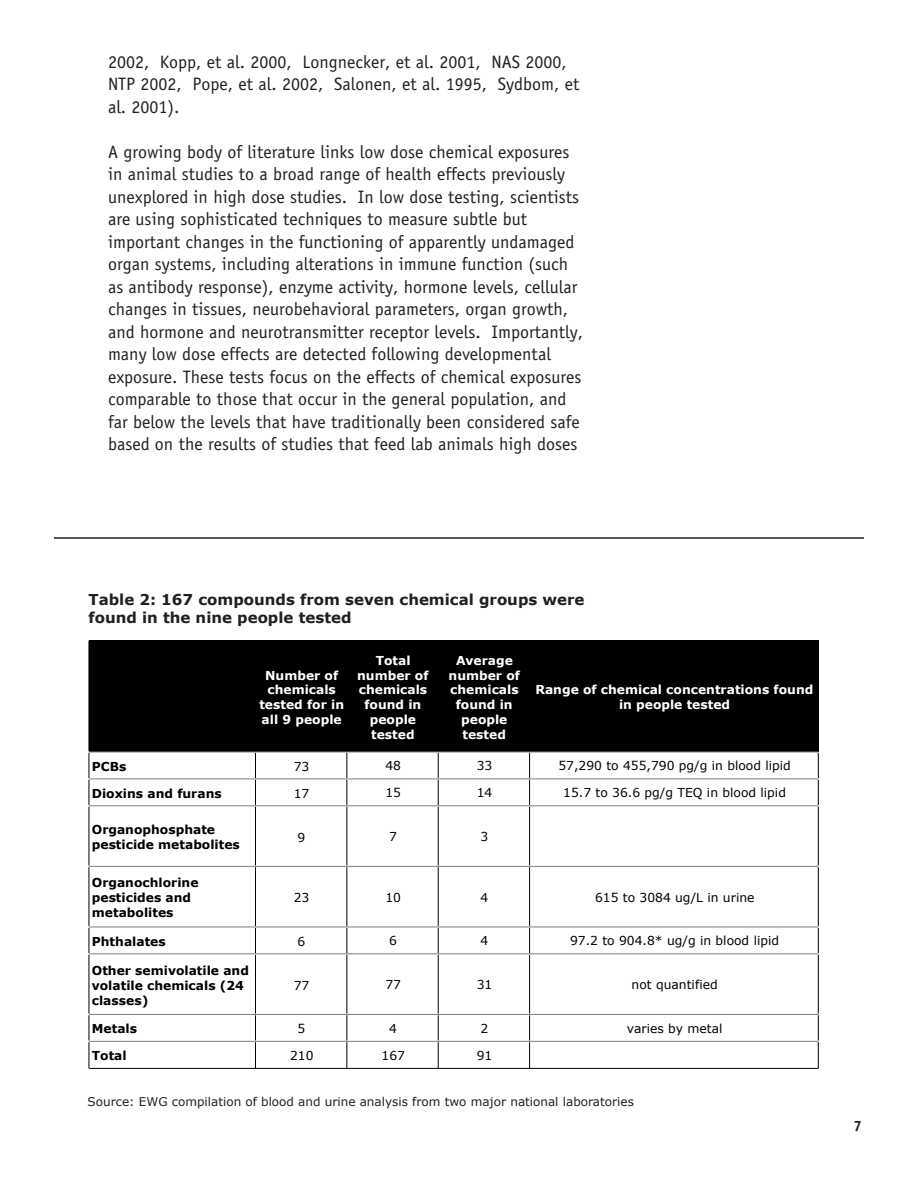
<style>
.page{position:relative;width:918px;height:1188px;background:#fff}
.page>*{position:absolute;margin:0;border:0;box-sizing:border-box;transform-origin:0 0}
.t1{font:18px/22.5px "Officina Sans";color:#231f20}
.t2{font:700 15px/18px "Verdana";color:#231f20}
.t3{font:700 15px "Officina Sans";color:#231f20}
.t4{font:12.3px "Verdana";color:#000}
.t5{font:700 12.3px/14.9px "Verdana";color:#fff;text-align:center}
.t6{font:700 12.3px/14.9px "Verdana";color:#000}
.t7{font:12px "Verdana";color:#231f20}
</style>
<div class="page">
<div style="left:89px;top:641px;width:729px;height:111px;background:#000"></div>
<hr style="left:818px;top:641px;width:1px;height:110px;background:#000">
<svg style="left:89px;top:753px;width:1px;height:52px"></svg>
<svg style="left:255px;top:753px;width:1px;height:52px"></svg>
<svg style="left:347px;top:753px;width:1px;height:52px"></svg>
<svg style="left:438px;top:753px;width:1px;height:52px"></svg>
<svg style="left:529px;top:753px;width:1px;height:52px"></svg>
<svg style="left:818px;top:753px;width:1px;height:52px"></svg>
<hr style="left:89px;top:807px;width:1px;height:59px;background:#000">
<hr style="left:255px;top:807px;width:1px;height:59px;background:#000">
<hr style="left:347px;top:807px;width:1px;height:59px;background:#000">
<hr style="left:438px;top:807px;width:1px;height:59px;background:#000">
<hr style="left:529px;top:807px;width:1px;height:59px;background:#000">
<hr style="left:818px;top:807px;width:1px;height:59px;background:#000">
<hr style="left:89px;top:867px;width:1px;height:59px;background:#000">
<hr style="left:255px;top:867px;width:1px;height:59px;background:#000">
<hr style="left:347px;top:867px;width:1px;height:59px;background:#000">
<hr style="left:438px;top:867px;width:1px;height:59px;background:#000">
<hr style="left:529px;top:867px;width:1px;height:59px;background:#000">
<hr style="left:818px;top:867px;width:1px;height:59px;background:#000">
<svg style="left:89px;top:928px;width:1px;height:25px"></svg>
<svg style="left:255px;top:928px;width:1px;height:25px"></svg>
<svg style="left:347px;top:928px;width:1px;height:25px"></svg>
<svg style="left:438px;top:928px;width:1px;height:25px"></svg>
<svg style="left:529px;top:928px;width:1px;height:25px"></svg>
<svg style="left:818px;top:928px;width:1px;height:25px"></svg>
<hr style="left:89px;top:955px;width:1px;height:59px;background:#000">
<hr style="left:255px;top:955px;width:1px;height:59px;background:#000">
<hr style="left:347px;top:955px;width:1px;height:59px;background:#000">
<hr style="left:438px;top:955px;width:1px;height:59px;background:#000">
<hr style="left:529px;top:955px;width:1px;height:59px;background:#000">
<hr style="left:818px;top:955px;width:1px;height:59px;background:#000">
<svg style="left:89px;top:1015px;width:1px;height:53px"></svg>
<svg style="left:255px;top:1015px;width:1px;height:53px"></svg>
<svg style="left:347px;top:1015px;width:1px;height:53px"></svg>
<svg style="left:438px;top:1015px;width:1px;height:53px"></svg>
<svg style="left:529px;top:1015px;width:1px;height:53px"></svg>
<svg style="left:818px;top:1015px;width:1px;height:53px"></svg>
<hr style="left:89px;top:640px;width:729px;height:1px;background:#000">
<hr style="left:89px;top:752px;width:729px;height:1px;background:#7a7e81">
<hr style="left:89px;top:778px;width:729px;height:1px;background:#7a7e81">
<hr style="left:89px;top:805px;width:729px;height:1px;background:#7a7e81">
<hr style="left:89px;top:866px;width:729px;height:1px;background:#7a7e81">
<hr style="left:89px;top:926px;width:729px;height:1px;background:#7a7e81">
<hr style="left:89px;top:953px;width:729px;height:1px;background:#7a7e81">
<hr style="left:89px;top:1014px;width:729px;height:1px;background:#7a7e81">
<hr style="left:89px;top:1041px;width:729px;height:1px;background:#7a7e81">
<hr style="left:89px;top:1068px;width:729px;height:1px;background:#000">
<hr style="left:54px;top:537px;width:810px;height:2px;background:#231f20">
<p class="t1" style="left:108px;top:50px;width:473px">2002, Kopp, et al. 2000, Longnecker, et al. 2001, NAS 2000,<br>NTP 2002, Pope, et al. 2002, Salonen, et al. 1995, Sydbom, et al. 2001).</p>
<p class="t1" style="left:108px;top:140px;width:477px">A growing body of literature links low dose chemical exposures in animal studies to a broad range of health effects previously unexplored in high dose studies. In low dose testing, scientists are using sophisticated techniques to measure subtle but important changes in the functioning of apparently undamaged organ systems, including alterations in immune function (such as antibody response), enzyme activity, hormone levels, cellular changes in tissues, neurobehavioral parameters, organ growth, and hormone and neurotransmitter receptor levels. Importantly, many low dose effects are detected following developmental exposure. These tests focus on the effects of chemical exposures comparable to those that occur in the general population, and far below the levels that have traditionally been considered safe based on the results of studies that feed lab animals high doses</p>
<p class="t2" style="left:88px;top:591px;width:498px">Table 2: 167 compounds from seven chemical groups were found in the nine people tested</p>
<p class="t5" style="left:259px;top:667px;width:86px">Number of chemicals tested for in all 9 people</p>
<p class="t5" style="left:357px;top:652px;width:73px">Total number of chemicals found in people tested</p>
<p class="t5" style="left:449px;top:652px;width:73px">Average number of chemicals found in people tested</p>
<p class="t5" style="left:535px;top:682px;width:279px">Range of chemical concentrations found in people tested</p>
<p class="t6" style="left:92px;top:759px;width:36px">PCBs</p>
<p class="t4" style="left:294px;top:759px;width:17px">73</p>
<p class="t4" style="left:385px;top:758px;width:17px">48</p>
<p class="t4" style="left:477px;top:758px;width:17px">33</p>
<p class="t4" style="left:558px;top:758px;width:234px">57,290 to 455,790 pg/g in blood lipid</p>
<p class="t6" style="left:92px;top:786px;width:131px">Dioxins and furans</p>
<p class="t4" style="left:294px;top:786px;width:17px">17</p>
<p class="t4" style="left:385px;top:785px;width:17px">15</p>
<p class="t4" style="left:477px;top:785px;width:17px">14</p>
<p class="t4" style="left:563px;top:785px;width:224px">15.7 to 36.6 pg/g TEQ in blood lipid</p>
<p class="t6" style="left:92px;top:822px;width:150px">Organophosphate pesticide metabolites</p>
<p class="t4" style="left:298px;top:829px;width:9px">9</p>
<p class="t4" style="left:389px;top:829px;width:9px">7</p>
<p class="t4" style="left:481px;top:829px;width:9px">3</p>
<p class="t6" style="left:92px;top:875px;width:108px">Organochlorine pesticides and metabolites</p>
<p class="t4" style="left:294px;top:890px;width:17px">23</p>
<p class="t4" style="left:385px;top:889px;width:17px">10</p>
<p class="t4" style="left:481px;top:889px;width:9px">4</p>
<p class="t4" style="left:595px;top:889px;width:161px">615 to 3084 ug/L in urine</p>
<p class="t6" style="left:92px;top:934px;width:75px">Phthalates</p>
<p class="t4" style="left:298px;top:934px;width:9px">6</p>
<p class="t4" style="left:389px;top:933px;width:9px">6</p>
<p class="t4" style="left:481px;top:933px;width:9px">4</p>
<p class="t4" style="left:570px;top:933px;width:211px">97.2 to 904.8* ug/g in blood lipid</p>
<p class="t6" style="left:92px;top:962px;width:159px">Other semivolatile and volatile chemicals (24 classes)</p>
<p class="t4" style="left:294px;top:977px;width:17px">77</p>
<p class="t4" style="left:385px;top:977px;width:17px">77</p>
<p class="t4" style="left:477px;top:977px;width:17px">31</p>
<p class="t4" style="left:632px;top:977px;width:88px">not quantified</p>
<p class="t6" style="left:92px;top:1021px;width:47px">Metals</p>
<p class="t4" style="left:298px;top:1021px;width:9px">5</p>
<p class="t4" style="left:389px;top:1020px;width:9px">4</p>
<p class="t4" style="left:481px;top:1020px;width:9px">2</p>
<p class="t4" style="left:627px;top:1020px;width:97px">varies by metal</p>
<p class="t6" style="left:92px;top:1047px;width:36px">Total</p>
<p class="t4" style="left:290px;top:1047px;width:25px">210</p>
<p class="t4" style="left:382px;top:1047px;width:25px">167</p>
<p class="t4" style="left:477px;top:1047px;width:17px">91</p>
<p class="t7" style="left:88px;top:1094px;width:548px">Source: EWG compilation of blood and urine analysis from two major national laboratories</p>
<p class="t3" style="left:853px;top:1116px;width:10px">7</p>
</div>
